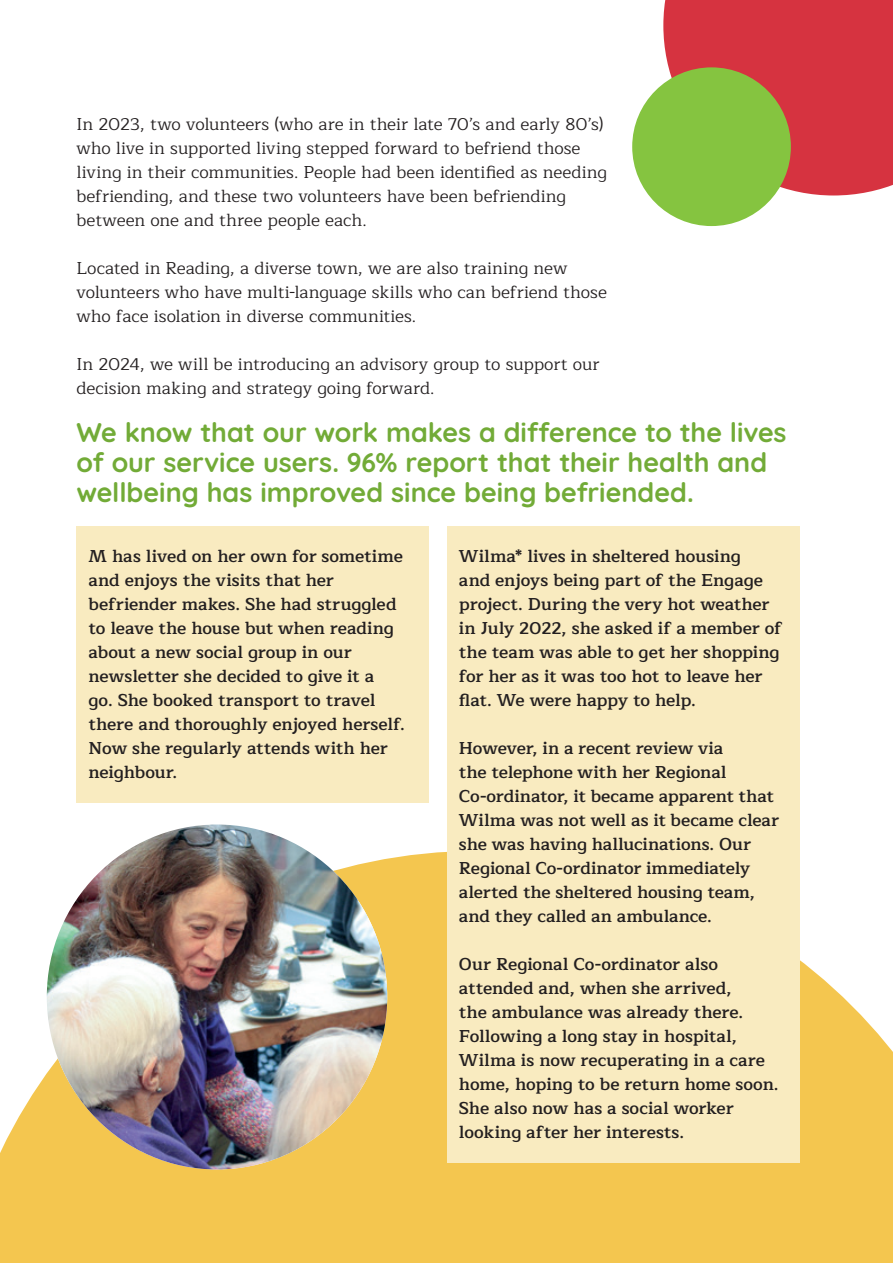
<style>
.page{position:relative;width:893px;height:1263px;background:#fff}
.page>*{position:absolute;margin:0;border:0;box-sizing:border-box;transform-origin:0 0}
.t1{font:700 27px/30px "Quicksand";color:#72ab37}
.t2{font:600 17.25px/24px "Maitree";letter-spacing:-.005em;color:#231f20}
.t3{font:17.25px/24px "Maitree";letter-spacing:-.005em;color:#231f20}
</style>
<div class="page">
<div style="left:663px;top:0;width:230px;height:195px;background:#d63340"></div>
<svg style="left:0;top:851px;width:893px;height:412px;fill:#f4c64f"></svg>
<div style="left:632px;top:67px;width:159px;height:159px;background:#85c440;border-radius:50%"></div>
<div style="left:77px;top:526px;width:352px;height:276px;background:#f9ebc0"></div>
<div style="left:447px;top:526px;width:352px;height:636px;background:#f9ebc0"></div>
<img style="left:47px;top:824px;width:340px;height:345px">
<p class="t3" style="left:77px;top:112px;width:532px">In 2023, two volunteers (who are in their late 70’s and early 80’s) who live in supported living stepped forward to befriend those living in their communities. People had been identified as needing befriending, and these two volunteers have been befriending between one and three people each.</p>
<p class="t3" style="left:77px;top:256px;width:532px">Located in Reading, a diverse town, we are also training new volunteers who have multi-language skills who can befriend those who face isolation in diverse communities.</p>
<p class="t3" style="left:77px;top:352px;width:524px">In 2024, we will be introducing an advisory group to support our decision making and strategy going forward.</p>
<h1 class="t1" style="left:77px;top:415px;width:712px">We know that our work makes a difference to the lives of our service users. 96% report that their health and wellbeing has improved since being befriended.</h1>
<p class="t2" style="left:89px;top:544px;width:318px">M has lived on her own for sometime and enjoys the visits that her befriender makes. She had struggled to leave the house but when reading about a new social group in our newsletter she decided to give it a<br>go. She booked transport to travel there and thoroughly enjoyed herself.<br>Now she regularly attends with her neighbour.</p>
<p class="t2" style="left:459px;top:544px;width:325px">Wilma* lives in sheltered housing<br>and enjoys being part of the Engage project. During the very hot weather in July 2022, she asked if a member of the team was able to get her shopping for her as it was too hot to leave her flat. We were happy to help.</p>
<p class="t2" style="left:459px;top:736px;width:322px">However, in a recent review via<br>the telephone with her Regional Co-ordinator, it became apparent that Wilma was not well as it became clear she was having hallucinations. Our Regional Co-ordinator immediately alerted the sheltered housing team, and they called an ambulance.</p>
<p class="t2" style="left:459px;top:952px;width:321px">Our Regional Co-ordinator also attended and, when she arrived,<br>the ambulance was already there.<br>Following a long stay in hospital,<br>Wilma is now recuperating in a care home, hoping to be return home soon.<br>She also now has a social worker looking after her interests.</p>
</div>
